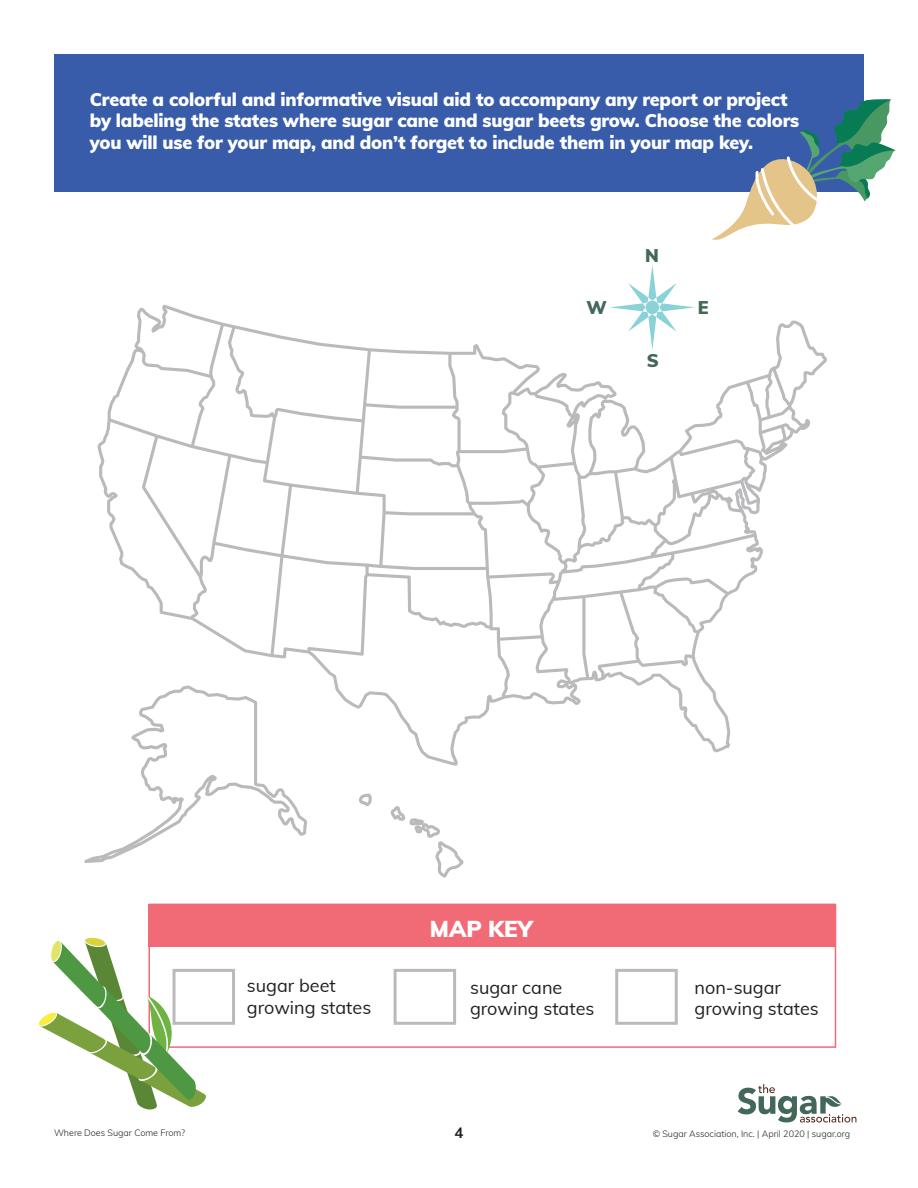
<style>
.page{position:relative;width:918px;height:1188px;background:#fff}
.page>*{position:absolute;margin:0;border:0;box-sizing:border-box;transform-origin:0 0}
.t1{font:900 22.5px "Muli";color:#fff}
.t2{font:900 18px/21.6px "Muli";letter-spacing:-.01em;color:#fff}
.t3{font:18px/21.6px "Muli";color:#231f20}
.t4{font:900 18px "Muli";color:#43685a}
.t5{font:700 15px "Muli";color:#1f2120}
.t6{font:300 9px "Muli";color:#1f2120}
</style>
<div class="page">
<svg style="left:738px;top:1084px;width:118px;height:39px"></svg>
<div style="left:54px;top:54px;width:810px;height:137px;background:#385caa"></div>
<svg style="left:359px;top:794px;width:13px;height:12px"></svg>
<svg style="left:97px;top:305px;width:730px;height:461px"></svg>
<svg style="left:84px;top:686px;width:223px;height:177px"></svg>
<svg style="left:391px;top:806px;width:73px;height:72px"></svg>
<div style="left:173px;top:969px;width:62px;height:56px;border:3px solid #bababc"></div>
<div style="left:394px;top:969px;width:62px;height:56px;border:3px solid #bababc"></div>
<div style="left:615px;top:969px;width:63px;height:56px;border:3px solid #bababc"></div>
<div style="left:148px;top:904px;width:688px;height:42px;background:#f16b77"></div>
<div style="left:148px;top:904px;width:688px;height:144px;border:2px solid #f16b77"></div>
<svg style="left:712px;top:99px;width:184px;height:141px"></svg>
<svg style="left:38px;top:937px;width:169px;height:173px"></svg>
<svg style="left:610px;top:265px;width:85px;height:85px"></svg>
<div style="left:646px;top:301px;width:13px;height:13px;background:#88d2d8;border-radius:50%"></div>
<p class="t2" style="left:90px;top:88px;width:711px">Create a colorful and informative visual aid to accompany any report or project by labeling the states where sugar cane and sugar beets grow. Choose the colors you will use for your map, and don’t forget to include them in your map key.</p>
<p class="t4" style="left:645px;top:242px;width:15px">N</p>
<p class="t4" style="left:586px;top:294px;width:22px">W</p>
<p class="t4" style="left:698px;top:294px;width:12px">E</p>
<p class="t4" style="left:647px;top:347px;width:14px">S</p>
<p class="t3" style="left:247px;top:974px;width:90px">sugar beet</p>
<p class="t3" style="left:247px;top:996px;width:126px">growing states</p>
<p class="t1" style="left:430px;top:912px;width:104px">MAP KEY</p>
<p class="t3" style="left:470px;top:975px;width:94px">sugar cane</p>
<p class="t3" style="left:470px;top:997px;width:126px">growing states</p>
<p class="t3" style="left:695px;top:975px;width:126px">non-sugar growing states</p>
<p class="t6" style="left:54px;top:1126px;width:133px">Where Does Sugar Come From?</p>
<p class="t5" style="left:455px;top:1121px;width:10px">4</p>
<p class="t6" style="left:653px;top:1127px;width:199px">© Sugar Association, Inc. | April 2020 | sugar.org</p>
</div>
